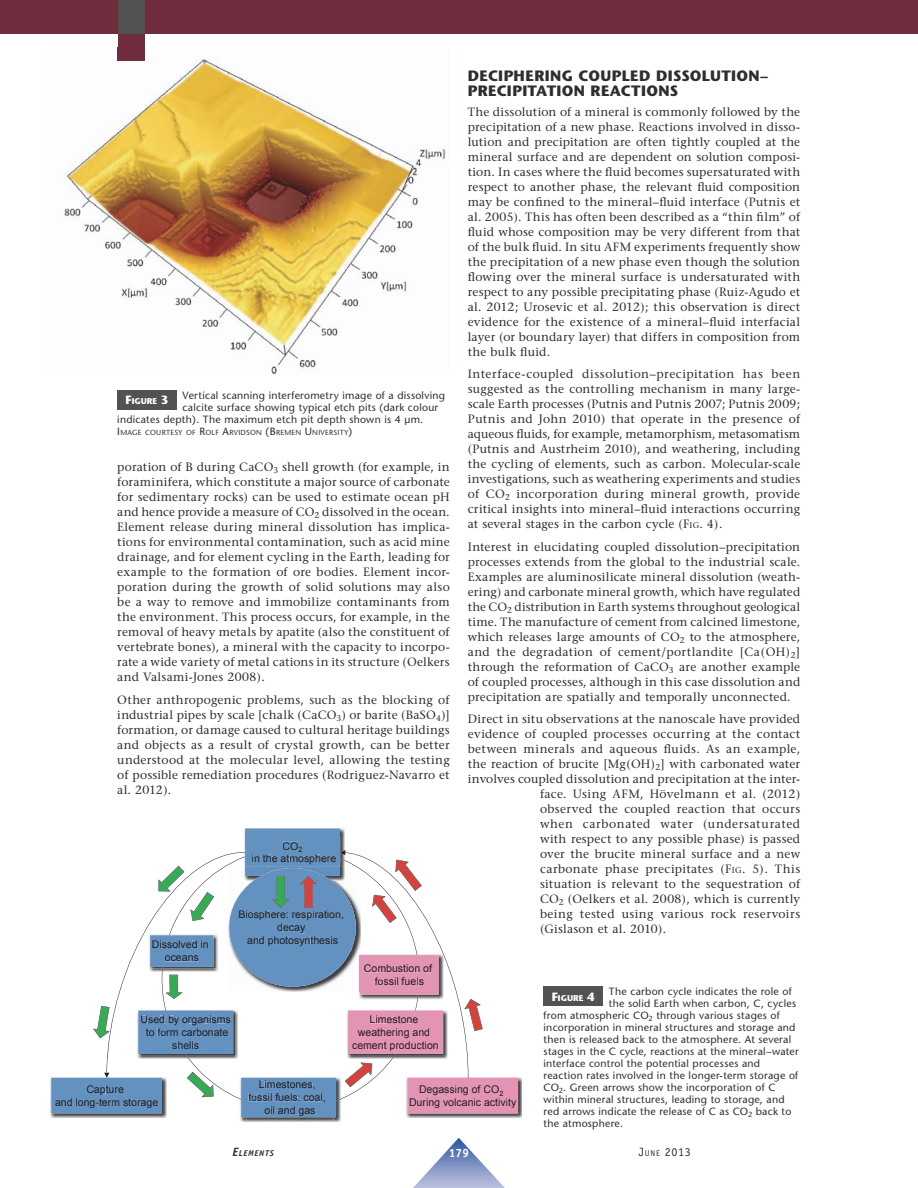
<style>
.page{position:relative;width:918px;height:1188px;background:#fff}
.page>*{position:absolute;margin:0;border:0;box-sizing:border-box;transform-origin:0 0}
.t1{font:700 15px/15.8px "Stone Sans";letter-spacing:.02em;color:#302d2e}
.t2{font:12px/15px "Stone Serif";letter-spacing:.02em;color:#302d2e;text-align:justify}
.t3{font:12px "Stone Serif";letter-spacing:.05em;color:#302d2e}
.t4{font:12px "Officina Sans";color:#302d2e}
.t5{font:700 12px "Officina Sans";color:#fff}
.t6{font:10.65px/12.8px "Arial";letter-spacing:-.005em;color:#231f20;text-align:center}
.t7{font:10.5px "Stone Sans";letter-spacing:.02em;color:#302d2e}
.t8{font:italic 700 8.4px "Officina Sans";letter-spacing:.08em;color:#302d2e}
.t9{font:7.35px "Stone Sans";letter-spacing:.04em;color:#302d2e}
.s1{font-weight:700;font-size:12px;color:#fff}
.s2{font-size:10.5px}
.s3{font-size:8.4px}
.s4{font-size:12px}
</style>
<div class="page">
<svg style="left:413px;top:1138px;width:92px;height:50px"></svg>
<div style="left:0;top:0;width:918px;height:34px;background:#702d3d"></div>
<div style="left:118px;top:34px;width:27px;height:27px;background:#702d3d"></div>
<div style="left:118px;top:0;width:27px;height:34px;background:#515352"></div>
<div style="left:117px;top:391px;width:60px;height:19px;background:#515352"></div>
<img style="left:63px;top:47px;width:382px;height:327px">
<img style="left:118px;top:47px;width:27px;height:14px">
<div style="left:544px;top:987px;width:59px;height:19px;background:#515352"></div>
<img style="left:240px;top:1117px;width:101px;height:5px">
<img style="left:246px;top:1117px;width:87px;height:4px">
<img style="left:50px;top:1079px;width:117px;height:39px">
<img style="left:407px;top:1077px;width:115px;height:41px">
<img style="left:518px;top:1081px;width:3px;height:32px">
<svg style="left:51px;top:828px;width:467px;height:289px"></svg>
<p class="t7" style="left:125px;top:392px;width:321px"><span class="s1">F</span><sub>IGURE</sub> <span class="s1">3</span> Vertical scanning interferometry image of a dissolving</p>
<p class="t7" style="left:183px;top:404px;width:257px">calcite surface showing typical etch pits (dark colour</p>
<p class="t7" style="left:117px;top:416px;width:307px">indicates depth). The maximum etch pit depth shown is 4 µm.</p>
<p class="t9" style="left:117px;top:430px;width:236px"><span class="s2">I</span>MAGE COURTESY OF <span class="s2">R</span>OLF <span class="s2">A</span>RVIDSON <span class="s2">(B</span>REMEN <span class="s2">U</span>NIVERSITY<span class="s2">)</span></p>
<p class="t2" style="left:117px;top:461px;width:334px">poration of B during CaCO<sub>3</sub> shell growth (for example, in foraminifera, which constitute a major source of carbonate for sedimentary rocks) can be used to estimate ocean pH and hence provide a measure of CO<sub>2</sub> dissolved in the ocean.<br>Element release during mineral dissolution has implica&shy;tions for environmental contamination, such as acid mine drainage, and for element cycling in the Earth, leading for example to the formation of ore bodies. Element incor&shy;poration during the growth of solid solutions may also be a way to remove and immobilize contaminants from the environment. This process occurs, for example, in the removal of heavy metals by apatite (also the constituent of vertebrate bones), a mineral with the capacity to incorpo&shy;rate a wide variety of metal cations in its structure (Oelkers and Valsami-Jones 2008).</p>
<p class="t2" style="left:117px;top:693px;width:334px">Other anthropogenic problems, such as the blocking of industrial pipes by scale [chalk (CaCO<sub>3</sub>) or barite (BaSO<sub>4</sub>)] formation, or damage caused to cultural heritage buildings and objects as a result of crystal growth, can be better understood at the molecular level, allowing the testing of possible remediation procedures (Rodriguez-Navarro et al. 2012).</p>
<p class="t6" style="left:152px;top:938px;width:58px">Dissolved in oceans</p>
<p class="t6" style="left:252px;top:839px;width:86px">CO<sub>2<br></sub>in the atmosphere</p>
<p class="t6" style="left:238px;top:908px;width:107px">Biosphere: respiration, decay<br>and photosynthesis</p>
<p class="t6" style="left:364px;top:962px;width:70px">Combustion of fossil fuels</p>
<p class="t1" style="left:468px;top:69px;width:302px">DECIPHERING COUPLED DISSOLUTION–<br>PRECIPITATION REACTIONS</p>
<p class="t2" style="left:468px;top:105px;width:334px">The dissolution of a mineral is commonly followed by the precipitation of a new phase. Reactions involved in disso&shy;lution and precipitation are often tightly coupled at the mineral surface and are dependent on solution composi&shy;tion. In cases where the fluid becomes supersaturated with respect to another phase, the relevant fluid composition may be confined to the mineral–fluid interface (Putnis et al. 2005). This has often been described as a “thin film” of fluid whose composition may be very different from that of the bulk fluid. In situ AFM experiments frequently show the precipitation of a new phase even though the solution flowing over the mineral surface is undersaturated with respect to any possible precipitating phase (Ruiz-Agudo et al. 2012; Urosevic et al. 2012); this observation is direct evidence for the existence of a mineral–fluid interfacial layer (or boundary layer) that differs in composition from the bulk fluid.</p>
<p class="t2" style="left:468px;top:368px;width:334px">Interface-coupled dissolution–precipitation has been suggested as the controlling mechanism in many large&shy;scale Earth processes (Putnis and Putnis 2007; Putnis 2009; Putnis and John 2010) that operate in the presence of aqueous fluids, for example, metamorphism, metasomatism (Putnis and Austrheim 2010), and weathering, including the cycling of elements, such as carbon. Molecular-scale investigations, such as weathering experiments and studies of CO<sub>2</sub> incorporation during mineral growth, provide critical insights into mineral–fluid interactions occurring at several stages in the carbon cycle (F<span class="s3">IG</span>. 4).</p>
<p class="t2" style="left:468px;top:540px;width:334px">Interest in elucidating coupled dissolution–precipitation processes extends from the global to the industrial scale.<br>Examples are aluminosilicate mineral dissolution (weath&shy;ering) and carbonate mineral growth, which have regulated the CO<sub>2</sub> distribution in Earth systems throughout geological time. The manufacture of cement from calcined limestone, which releases large amounts of CO<sub>2</sub> to the atmosphere, and the degradation of cement/portlandite [Ca(OH)<sub>2</sub>] through the reformation of CaCO<sub>3</sub> are another example of coupled processes, although in this case dissolution and precipitation are spatially and temporally unconnected.</p>
<p class="t2" style="left:468px;top:713px;width:334px">Direct in situ observations at the nanoscale have provided</p>
<p class="t2" style="left:468px;top:728px;width:334px">evidence of coupled processes occurring at the contact</p>
<p class="t2" style="left:468px;top:743px;width:334px">between minerals and aqueous fluids. As an example,</p>
<p class="t2" style="left:468px;top:758px;width:334px">the reaction of brucite [Mg(OH)<sub>2</sub>] with carbonated water</p>
<p class="t2" style="left:468px;top:773px;width:334px">involves coupled dissolution and precipitation at the inter-</p>
<p class="t2" style="left:540px;top:788px;width:262px">face. Using AFM, Hövelmann et al. (2012)</p>
<p class="t2" style="left:540px;top:803px;width:262px">observed the coupled reaction that occurs</p>
<p class="t3" style="left:540px;top:819px;width:262px">when carbonated water (undersaturated</p>
<p class="t2" style="left:540px;top:833px;width:262px">with respect to any possible phase) is passed</p>
<p class="t2" style="left:540px;top:848px;width:262px">over the brucite mineral surface and a new</p>
<p class="t2" style="left:540px;top:863px;width:262px">carbonate phase precipitates (F<span class="s3">IG</span>. 5). This</p>
<p class="t2" style="left:540px;top:878px;width:262px">situation is relevant to the sequestration of</p>
<p class="t2" style="left:540px;top:893px;width:262px">CO<sub>2</sub> (Oelkers et al. 2008), which is currently</p>
<p class="t2" style="left:540px;top:908px;width:262px">being tested using various rock reservoirs</p>
<p class="t2" style="left:540px;top:923px;width:128px">(Gislason et al. 2010).</p>
<p class="t6" style="left:140px;top:1013px;width:92px">Used by organisms to form carbonate shells</p>
<p class="t6" style="left:55px;top:1083px;width:105px">Capture<br>and long-term storage</p>
<p class="t6" style="left:248px;top:1078px;width:79px">Limestones, fossil fuels: coal, oil and gas</p>
<p class="t6" style="left:352px;top:1013px;width:88px">Limestone weathering and cement production</p>
<p class="t6" style="left:409px;top:1083px;width:109px">Degassing of CO<sub>2<br></sub>During volcanic activity</p>
<p class="t7" style="left:552px;top:988px;width:242px"><span class="s1">F</span><sub>IGURE</sub> <span class="s1">4</span> The carbon cycle indicates the role of</p>
<p class="t7" style="left:609px;top:1000px;width:189px">the solid Earth when carbon, C, cycles</p>
<p class="t7" style="left:544px;top:1012px;width:238px">from atmospheric CO<sub>2</sub> through various stages of</p>
<p class="t7" style="left:544px;top:1024px;width:253px">incorporation in mineral structures and storage and</p>
<p class="t7" style="left:544px;top:1036px;width:249px">then is released back to the atmosphere. At several</p>
<p class="t7" style="left:544px;top:1048px;width:257px">stages in the C cycle, reactions at the mineral–water</p>
<p class="t7" style="left:544px;top:1060px;width:218px">interface control the potential processes and</p>
<p class="t7" style="left:544px;top:1072px;width:256px">reaction rates involved in the longer-term storage of</p>
<p class="t7" style="left:544px;top:1084px;width:233px">CO<sub>2</sub>. Green arrows show the incorporation of C</p>
<p class="t7" style="left:544px;top:1096px;width:243px">within mineral structures, leading to storage, and</p>
<p class="t7" style="left:544px;top:1108px;width:249px">red arrows indicate the release of C as CO<sub>2</sub> back to</p>
<p class="t7" style="left:544px;top:1120px;width:81px">the atmosphere.</p>
<p class="t8" style="left:232px;top:1150px;width:43px"><span class="s4">E</span>LEMENTS</p>
<p class="t5" style="left:449px;top:1149px;width:22px">179</p>
<p class="t4" style="left:639px;top:1147px;width:53px">J<span class="s3">UNE</span> 2013</p>
</div>
